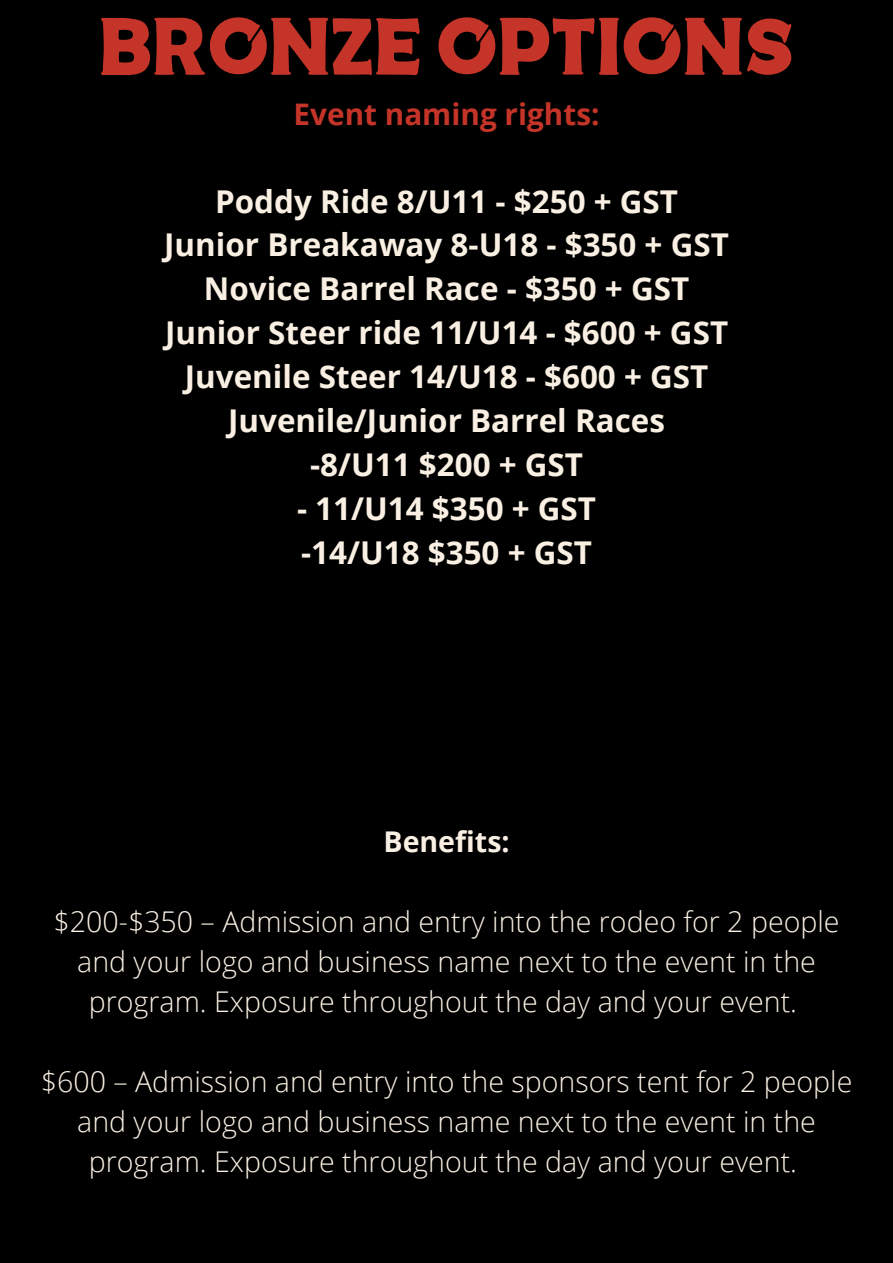
<style>
.page{position:relative;width:893px;height:1263px;background:#000}
.page>*{position:absolute;margin:0;border:0;box-sizing:border-box;transform-origin:0 0}
.t1{font:81px "Western Brother";color:#c43428}
.t2{font:700 31.42px "Open Sans";color:#f9f0e3}
.t3{font:700 29.7px "Open Sans";color:#c43428}
.t4{font:300 28.58px/39.9px "Open Sans";color:#f9f0e3;text-align:center}
.t5{font:700 28.58px "Open Sans";color:#f9f0e3}
</style>
<div class="page">
<p class="t1" style="left:99px;top:-8px;width:696px">BRONZE OPTIONS</p>
<p class="t3" style="left:294px;top:94px;width:307px">Event naming rights:</p>
<p class="t2" style="left:215px;top:179px;width:464px">Poddy Ride 8/U11 - $250 + GST</p>
<p class="t2" style="left:164px;top:223px;width:566px">Junior Breakaway 8-U18 - $350 + GST</p>
<p class="t2" style="left:204px;top:267px;width:487px">Novice Barrel Race - $350 + GST</p>
<p class="t2" style="left:165px;top:311px;width:564px">Junior Steer ride 11/U14 - $600 + GST</p>
<p class="t2" style="left:185px;top:355px;width:525px">Juvenile Steer 14/U18 - $600 + GST</p>
<p class="t2" style="left:228px;top:398px;width:438px">Juvenile/Junior Barrel Races</p>
<p class="t2" style="left:310px;top:442px;width:274px">-8/U11 $200 + GST</p>
<p class="t2" style="left:297px;top:486px;width:300px">- 11/U14 $350 + GST</p>
<p class="t2" style="left:301px;top:530px;width:292px">-14/U18 $350 + GST</p>
<p class="t5" style="left:383px;top:822px;width:128px">Benefits:</p>
<p class="t4" style="left:54px;top:901px;width:787px">$200-$350 – Admission and entry into the rodeo for 2 people and your logo and business name next to the event in the program. Exposure throughout the day and your event.</p>
<p class="t4" style="left:41px;top:1061px;width:813px">$600 – Admission and entry into the sponsors tent for 2 people and your logo and business name next to the event in the program. Exposure throughout the day and your event.</p>
</div>
